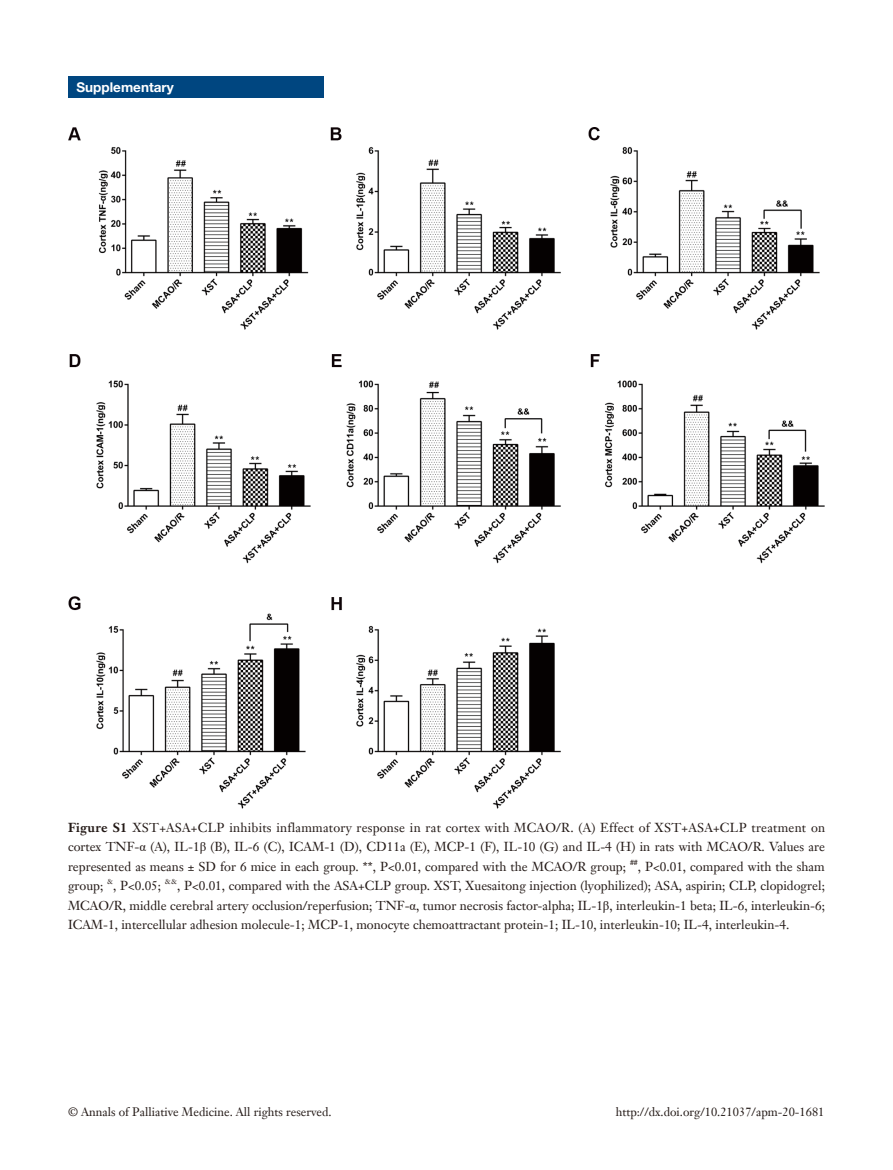
<style>
.page{position:relative;width:893px;height:1170px;background:#fff}
.page>*{position:absolute;margin:0;border:0;box-sizing:border-box;transform-origin:0 0}
.栏目{font:700 13.5px "Helvetica Neue LT Pro";color:#fff}
.t1{font:12.75px/19.5px "Janson Text LT";color:#231916;text-align:justify}
.t2{font:12px "Janson Text LT";color:#231916}
.t3{font:7.5px "Janson Text LT";color:#231916}
.s1{font-weight:700}
.s2{font-family:"Times New Roman"}
</style>
<div class="page">
<div style="left:68px;top:77px;width:255px;height:21px;background:#004680"></div>
<img style="left:68px;top:128px;width:757px;height:680px">
<p class="栏目" style="left:77px;top:79px;width:99px">Supplementary</p>
<p class="t1" style="left:68px;top:817px;width:759px"><span class="s1">Figure S1</span> XST+ASA+CLP inhibits inflammatory response in rat cortex with MCAO/R. (A) Effect of XST+ASA+CLP treatment on cortex TNF-<span class="s2">α</span> (A), IL-1<span class="s2">β</span> (B), IL-6 (C), ICAM-1 (D), CD11a (E), MCP-1 (F), IL-10 (G) and IL-4 (H) in rats with MCAO/R. Values are represented as means ± SD for 6 mice in each group. **, P&lt;0.01, compared with the MCAO/R group;</p>
<p class="t3" style="left:630px;top:857px;width:9px">##</p>
<p class="t1" style="left:638px;top:856px;width:189px">, P&lt;0.01, compared with the sham</p>
<p class="t3" style="left:107px;top:876px;width:8px">&amp;</p>
<p class="t1" style="left:113px;top:876px;width:49px">, P&lt;0.05;</p>
<p class="t3" style="left:165px;top:876px;width:14px">&amp;&amp;</p>
<p class="t1" style="left:68px;top:876px;width:758px;text-indent:109px">, P&lt;0.01, compared with the ASA+CLP group. XST, Xuesaitong injection (lyophilized); ASA, aspirin; CLP, clopidogrel; MCAO/R, middle cerebral artery occlusion/reperfusion; TNF-<span class="s2">α</span>, tumor necrosis factor-alpha; IL-1<span class="s2">β</span>, interleukin-1 beta; IL-6, interleukin-6; ICAM-1, intercellular adhesion molecule-1; MCP-1, monocyte chemoattractant protein-1; IL-10, interleukin-10; IL-4, interleukin-4.</p>
<p class="t1" style="left:68px;top:876px;width:37px">group;</p>
<p class="t2" style="left:68px;top:1104px;width:265px">© Annals of Palliative Medicine. All rights reserved.</p>
<p class="t2" style="left:616px;top:1104px;width:210px">http://dx.doi.org/10.21037/apm-20-1681</p>
</div>
